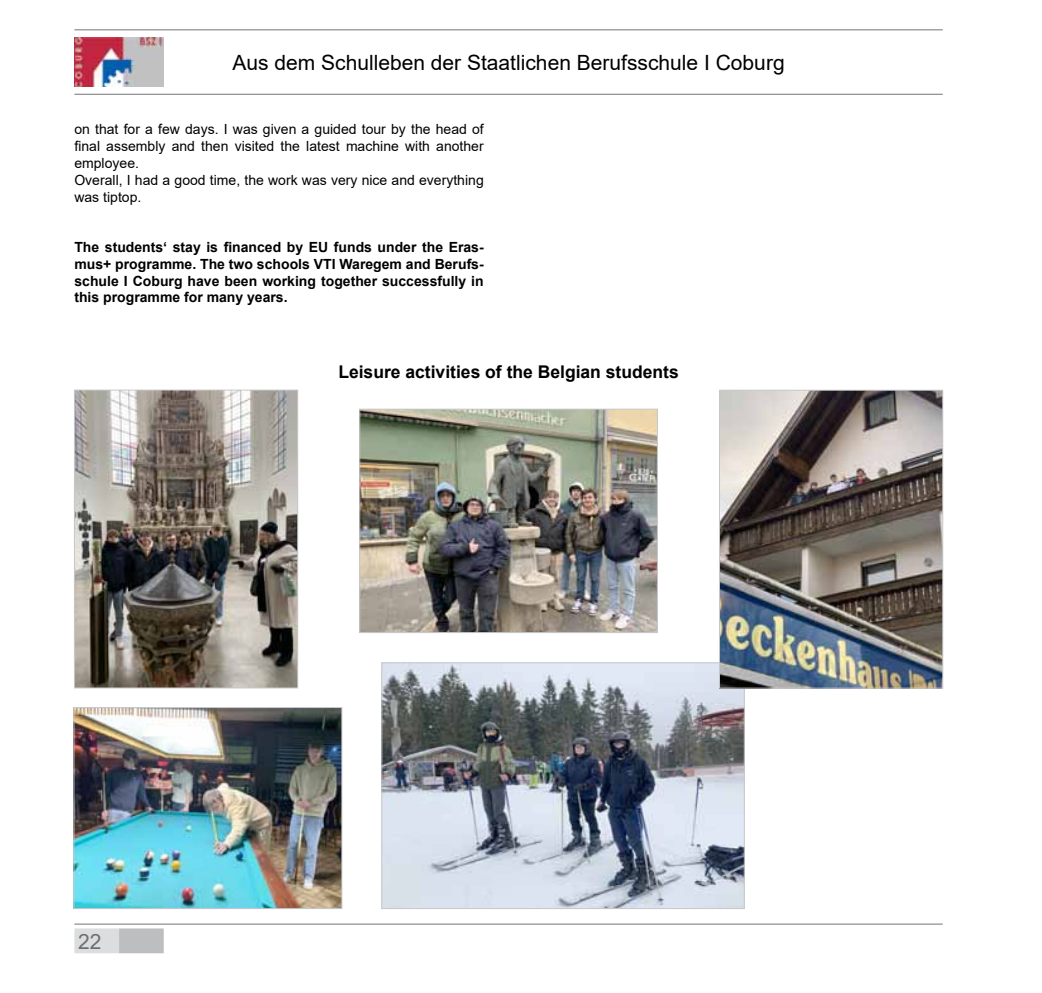
<style>
.page{position:relative;width:1042px;height:993px;background:#fff}
.page>*{position:absolute;margin:0;border:0;box-sizing:border-box;transform-origin:0 0}
.t1{font:21px "Arial";color:#000}
.t2{font:21px "Arial";color:#6d6e71}
.t3{font:700 17.5px "Arial";color:#000}
.t4{font:14px/16.8px "Arial";color:#000}
.t5{font:700 14px/16.8px "Arial";color:#000;text-align:justify}
</style>
<div class="page">
<hr style="left:74px;top:29px;width:869px;height:1px;background:#939598">
<hr style="left:74px;top:94px;width:869px;height:1px;background:#939598">
<div style="left:75px;top:929px;width:43px;height:23px;background:#dcddde"></div>
<div style="left:74px;top:928px;width:45px;height:24px;border:2px solid #dcddde"></div>
<div style="left:119px;top:928px;width:45px;height:24px;background:#bcbec0;border:2px solid #bcbec0"></div>
<hr style="left:74px;top:923px;width:869px;height:1px;background:#939598">
<img style="left:74px;top:37px;width:90px;height:50px">
<img style="left:76px;top:391px;width:220px;height:295px">
<div style="left:74px;top:389px;width:224px;height:299px;border:1px solid #c7c8ca"></div>
<img style="left:383px;top:664px;width:360px;height:242px">
<div style="left:381px;top:662px;width:364px;height:246px;border:1px solid #c7c8ca"></div>
<img style="left:361px;top:410px;width:295px;height:220px">
<div style="left:359px;top:408px;width:299px;height:224px;border:1px solid #c7c8ca"></div>
<img style="left:75px;top:708px;width:265px;height:198px">
<div style="left:73px;top:706px;width:269px;height:202px;border:1px solid #c7c8ca"></div>
<img style="left:721px;top:391px;width:220px;height:295px">
<div style="left:719px;top:389px;width:224px;height:299px;border:1px solid #c7c8ca"></div>
<h1 class="t1" style="left:232px;top:48px;width:554px">Aus dem Schulleben der Staatlichen Berufsschule I Coburg</h1>
<p class="t4" style="left:74px;top:121px;width:411px">on that for a few days. I was given a guided tour by the head of final assembly and then visited the latest machine with another employee.<br>Overall, I had a good time, the work was very nice and everything was tiptop.</p>
<p class="t5" style="left:74px;top:239px;width:411px">The students‘ stay is financed by EU funds under the Eras&shy;mus+ programme. The two schools VTI Waregem and Berufs&shy;schule I Coburg have been working together successfully in this programme for many years.</p>
<h1 class="t2" style="left:78px;top:926px;width:25px">22</h1>
<p class="t3" style="left:338px;top:359px;width:342px">Leisure activities of the Belgian students</p>
</div>
